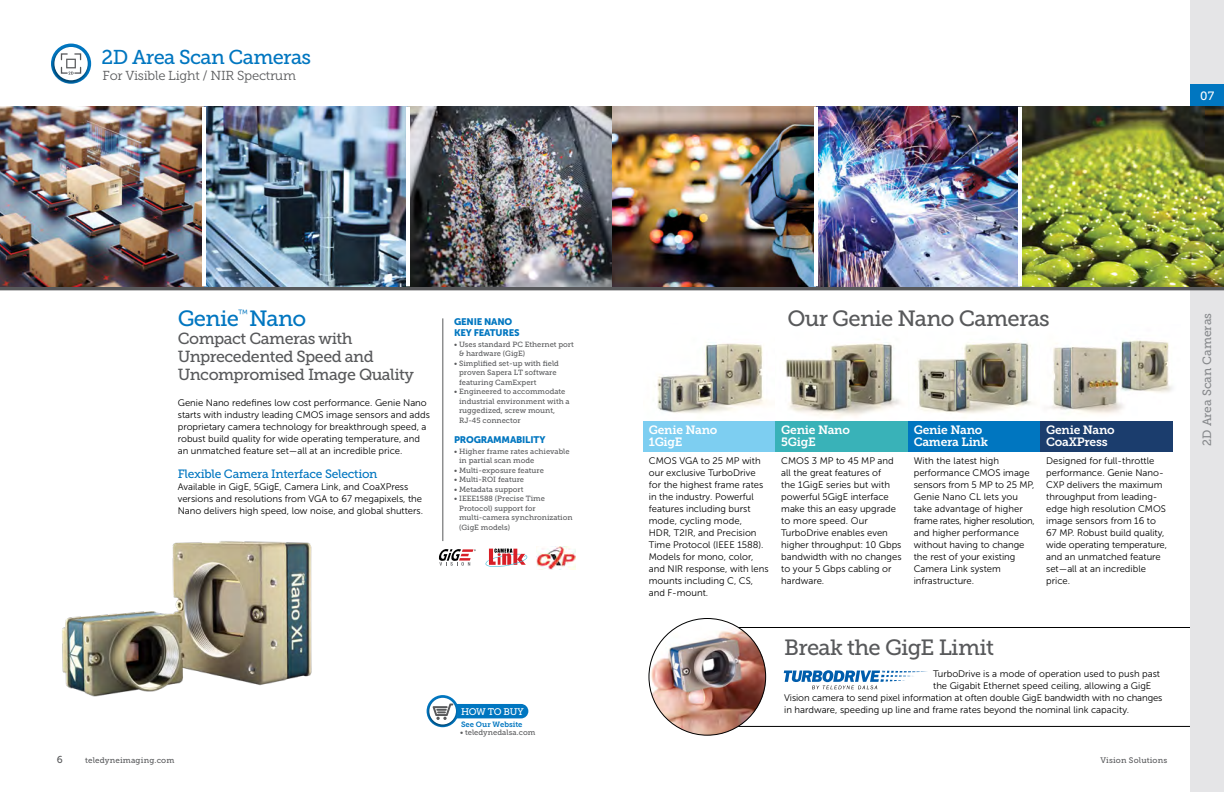
<style>
.page{position:relative;width:1224px;height:792px;background:#fff}
.page>*{position:absolute;margin:0;border:0;box-sizing:border-box;transform-origin:0 0}
.t1{font:28px "Museo Slab 500";letter-spacing:-.03em;color:#0076c0}
.t2{font:22px "Museo Slab 500";letter-spacing:-.03em;color:#58595b}
.t3{font:22px "Museo Slab 500";letter-spacing:-.03em;color:#0076c0}
.t4{font:20px "Museo Slab 500";letter-spacing:-.03em;color:#0076c0}
.t5{font:16px/18px "Museo Slab 500";letter-spacing:-.03em;color:#58595b}
.t6{font:13px "Museo Slab 300";letter-spacing:-.02em;color:#58595b}
.t7{font:12px/12px "Museo Slab 700";letter-spacing:-.02em;color:#fff}
.t8{font:12px "Museo Slab 500";letter-spacing:-.02em;color:#0076c0}
.t9{font:12px "Museo Slab 500";color:#888a8d}
.t10{font:12px "Museo Slab 500";color:#fff}
.t11{font:10px "Museo Slab 500";color:#58595b}
.t12{font:9.6px "Museo Slab 500";letter-spacing:-.04em;color:#fff}
.t13{font:9.5px/12px "Museo Sans 300";color:#000}
.t14{font:9.5px/10.5px "Museo Sans 900";letter-spacing:-.02em;color:#0076c0}
.t15{font:8px "Museo Slab 500";letter-spacing:.02em;color:#58595b}
.t16{font:7.6px "Museo Slab 500";color:#58595b}
.t17{font:7.6px "Museo Slab 700";letter-spacing:.005em;color:#0076c0}
.t18{font:7.5px/9.5px "Museo Slab 500";color:#58595b}
</style>
<div class="page">
<svg style="left:738px;top:627px;width:453px;height:100px"></svg>
<img style="left:649px;top:618px;width:117px;height:117px;border-radius:58px">
<svg style="left:784px;top:670px;width:144px;height:19px"></svg>
<div style="left:1191px;top:0;width:33px;height:792px;background:#e5e5e7"></div>
<div style="left:1191px;top:84px;width:33px;height:23px;background:#0076c0"></div>
<svg style="left:51px;top:44px;width:40px;height:40px"></svg>
<div style="left:52px;top:46px;width:37px;height:38px;background:#000;opacity:.45"></div>
<div style="left:54px;top:47px;width:34px;height:33px;background:#fff;border-radius:50%"></div>
<svg style="left:59px;top:53px;width:24px;height:26px"></svg>
<img style="left:0;top:286px;width:1224px;height:4px">
<img style="left:657px;top:339px;width:376px;height:79px">
<img style="left:1049px;top:346px;width:75px;height:68px">
<img style="left:1103px;top:340px;width:70px;height:64px">
<div style="left:643px;top:421px;width:133px;height:30px;background:#7dcef1"></div>
<div style="left:776px;top:421px;width:132px;height:30px;background:#39b2b8"></div>
<div style="left:908px;top:421px;width:133px;height:30px;background:#0076c0"></div>
<div style="left:1041px;top:421px;width:132px;height:30px;background:#1b3d6d"></div>
<img style="left:0;top:107px;width:1224px;height:179px">
<hr style="left:814px;top:107px;width:4px;height:179px;background:#fff">
<hr style="left:1018px;top:107px;width:4px;height:179px;background:#fff">
<hr style="left:443px;top:318px;width:1px;height:223px;background:#58595b">
<img style="left:62px;top:541px;width:250px;height:156px">
<svg style="left:485px;top:549px;width:42px;height:18px"></svg>
<svg style="left:439px;top:549px;width:37px;height:17px"></svg>
<img style="left:537px;top:546px;width:38px;height:24px">
<svg style="left:427px;top:695px;width:32px;height:32px"></svg>
<div style="left:427px;top:697px;width:30px;height:31px;background:#000;opacity:.45"></div>
<svg style="left:429px;top:698px;width:27px;height:26px"></svg>
<svg style="left:433px;top:704px;width:95px;height:20px"></svg>
<hr style="left:202px;top:107px;width:4px;height:179px;background:#fff">
<hr style="left:406px;top:107px;width:4px;height:179px;background:#fff">
<h3 class="t4" style="left:102px;top:46px;width:211px">2D Area Scan Cameras</h3>
<h3 class="t6" style="left:103px;top:68px;width:195px">For Visible Light / NIR Spectrum</h3>
<h1 class="t1" style="left:101px;top:48px;width:295px">2D Area Scan Cameras</h1>
<p class="t10" style="left:1200px;top:89px;width:15px">07</p>
<h2 class="t3" style="left:178px;top:306px;width:130px">Genie<sup>™</sup> Nano</h2>
<h3 class="t5" style="left:178px;top:329px;width:238px">Compact Cameras with<br>Unprecedented Speed and<br>Uncompromised Image Quality</h3>
<p class="t13" style="left:178px;top:396px;width:254px">Genie Nano redefines low cost performance. Genie Nano starts with industry leading CMOS image sensors and adds proprietary camera technology for breakthrough speed, a robust build quality for wide operating temperature, and an unmatched feature set—all at an incredible price.</p>
<p class="t8" style="left:178px;top:467px;width:201px">Flexible Camera Interface Selection</p>
<p class="t13" style="left:178px;top:480px;width:247px">Available in GigE, 5GigE, Camera Link, and CoaXPress versions and resolutions from VGA to 67 megapixels, the<br>Nano delivers high speed, low noise, and global shutters.</p>
<p class="t14" style="left:454px;top:317px;width:67px">GENIE NANO<br>KEY FEATURES</p>
<p class="t18" style="left:459px;top:340px;width:116px;text-indent:-5px">• Uses standard PC Ethernet port &amp; hardware (GigE)</p>
<p class="t18" style="left:459px;top:359px;width:101px;text-indent:-5px">• Simplified set-up with field proven Sapera LT software featuring CamExpert</p>
<p class="t18" style="left:459px;top:387px;width:112px;text-indent:-5px">• Engineered to accommodate industrial environment with a ruggedized, screw mount,<br>RJ-45 connector</p>
<p class="t14" style="left:454px;top:434px;width:93px">PROGRAMMABILITY</p>
<p class="t18" style="left:459px;top:447px;width:112px;text-indent:-5px">• Higher frame rates achievable in partial scan mode</p>
<p class="t18" style="left:454px;top:466px;width:91px">• Multi-exposure feature</p>
<p class="t18" style="left:454px;top:475px;width:72px">• Multi-ROI feature</p>
<p class="t18" style="left:454px;top:485px;width:71px">• Metadata support</p>
<p class="t18" style="left:459px;top:494px;width:115px;text-indent:-5px">• IEEE1588 (Precise Time<br>Protocol) support for multi-camera synchronization (GigE models)</p>
<p class="t12" style="left:461px;top:706px;width:64px">HOW TO BUY</p>
<p class="t17" style="left:461px;top:720px;width:63px">See Our Website</p>
<p class="t16" style="left:460px;top:729px;width:77px">• teledynedalsa.com</p>
<h2 class="t2" style="left:787px;top:306px;width:264px">Our Genie Nano Cameras</h2>
<p class="t7" style="left:649px;top:424px;width:70px">Genie Nano<br>1GigE</p>
<p class="t13" style="left:649px;top:455px;width:121px">CMOS VGA to 25 MP with our exclusive TurboDrive for the highest frame rates in the industry. Powerful features including burst mode, cycling mode,<br>HDR, T2IR, and Precision<br>Time Protocol (IEEE 1588).<br>Models for mono, color, and NIR response, with lens mounts including C, CS, and F-mount.</p>
<p class="t7" style="left:781px;top:424px;width:70px">Genie Nano<br>5GigE</p>
<p class="t13" style="left:781px;top:455px;width:122px">CMOS 3 MP to 45 MP and all the great features of<br>the 1GigE series but with powerful 5GigE interface make this an easy upgrade to more speed. Our<br>TurboDrive enables even higher throughput: 10 Gbps bandwidth with no changes to your 5 Gbps cabling or hardware.</p>
<p class="t7" style="left:914px;top:424px;width:76px">Genie Nano<br>Camera Link</p>
<p class="t13" style="left:914px;top:455px;width:123px">With the latest high performance CMOS image sensors from 5 MP to 25 MP,<br>Genie Nano CL lets you take advantage of higher frame rates, higher resolution, and higher performance without having to change the rest of your existing<br>Camera Link system infrastructure.</p>
<p class="t7" style="left:1046px;top:424px;width:70px">Genie Nano<br>CoaXPress</p>
<p class="t13" style="left:1046px;top:455px;width:122px">Designed for full-throttle performance. Genie Nano-<br>CXP delivers the maximum throughput from leading&shy;edge high resolution CMOS image sensors from 16 to<br>67 MP. Robust build quality, wide operating temperature, and an unmatched feature set—all at an incredible price.</p>
<h2 class="t2" style="left:784px;top:635px;width:211px">Break the GigE Limit</h2>
<p class="t13" style="left:933px;top:668px;width:228px">TurboDrive is a mode of operation used to push past</p>
<p class="t13" style="left:933px;top:680px;width:220px">the Gigabit Ethernet speed ceiling, allowing a GigE</p>
<p class="t13" style="left:784px;top:692px;width:380px">Vision camera to send pixel information at often double GigE bandwidth with no changes</p>
<p class="t13" style="left:784px;top:704px;width:347px">in hardware, speeding up line and frame rates beyond the nominal link capacity.</p>
<p class="t11" style="left:57px;top:754px;width:7px">6</p>
<p class="t15" style="left:85px;top:756px;width:91px">teledyneimaging.com</p>
<p class="t15" style="left:1101px;top:756px;width:68px">Vision Solutions</p>
<p class="t9" style="left:1200px;top:446px;width:134px;rotate:-90deg">2D Area Scan Cameras</p>
</div>
